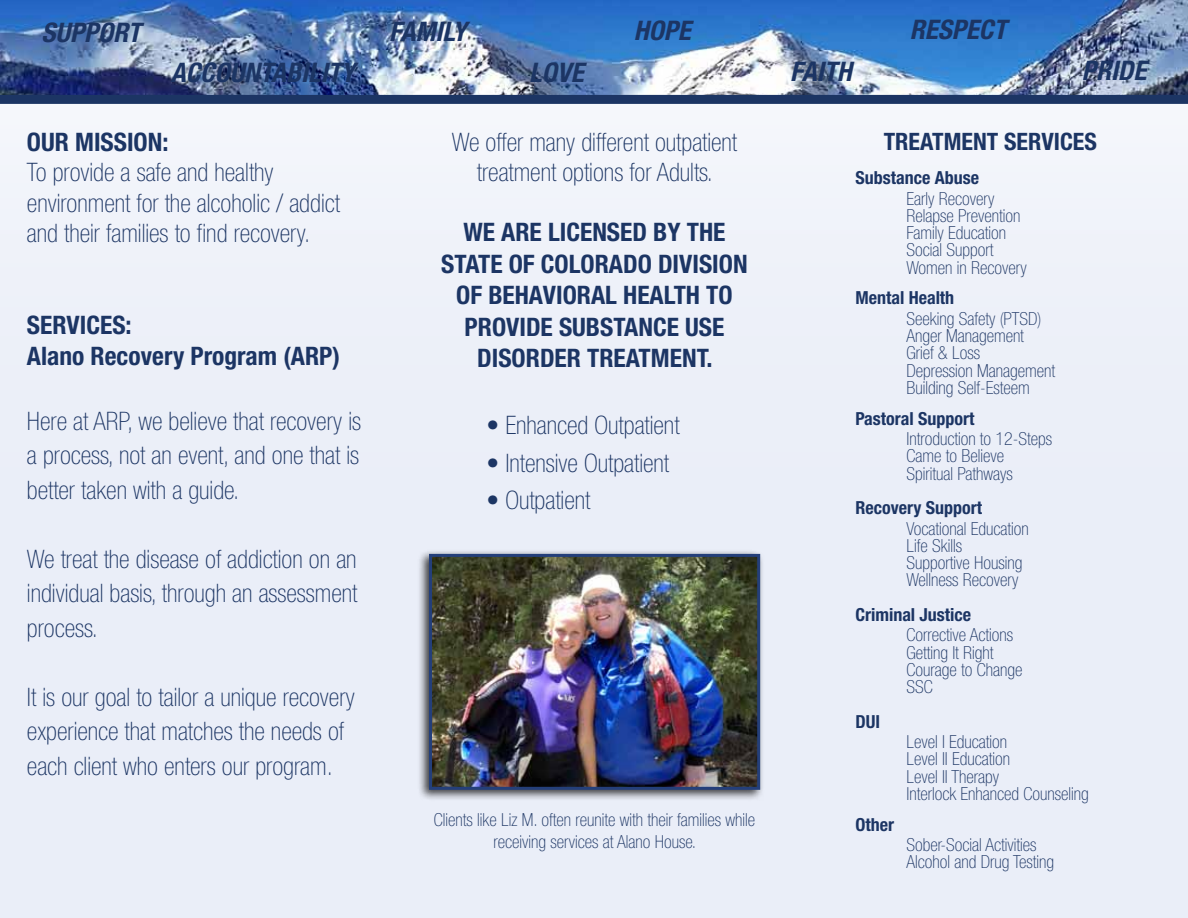
<style>
.page{position:relative;width:1188px;height:918px;background:#fff}
.page>*{position:absolute;margin:0;border:0;box-sizing:border-box;transform-origin:0 0}
.t1{font:italic 700 condensed 27px "Helvetica Neue LT Std";color:#1c3564}
.t2{font:100 condensed 25.5px/34.5px "Helvetica Neue LT Std";color:#1c3564}
.t3{font:700 condensed 25.5px/30.6px "Helvetica Neue LT Std";color:#1c3564}
.t4{font:700 condensed 25.5px "Helvetica Neue LT Std";letter-spacing:.035em;color:#1c3564}
.t5{font:700 condensed 24px "Helvetica Neue LT Std";color:#1c3564}
.t6{font:100 condensed 18px/17.2px "Helvetica Neue LT Std";color:#1c3564}
.t7{font:700 condensed 18px "Helvetica Neue LT Std";color:#1c3564}
</style>
<div class="page">
<div style="left:0;top:1px;width:1188px;height:917px;background:#eaeef8"></div>
<img style="left:0;top:0;width:1188px;height:95px">
<div style="left:0;top:95px;width:1188px;height:9px;background:#1c3564"></div>
<div style="left:417px;top:549px;width:348px;height:253px;background:#000;opacity:.75"></div>
<img style="left:433px;top:558px;width:323px;height:228px">
<div style="left:429px;top:554px;width:331px;height:236px;border:3px solid #243f7a"></div>
<h1 class="t1" style="left:42px;top:16px;width:101px">SUPPORT</h1>
<h1 class="t1" style="left:389px;top:15px;width:79px">FAMILY</h1>
<h1 class="t1" style="left:634px;top:14px;width:59px">HOPE</h1>
<h1 class="t1" style="left:910px;top:13px;width:98px">RESPECT</h1>
<h1 class="t1" style="left:171px;top:57px;width:185px">ACCOUNTABILITY</h1>
<h1 class="t1" style="left:1082px;top:54px;width:66px">PRIDE</h1>
<h1 class="t1" style="left:790px;top:55px;width:63px">FAITH</h1>
<h1 class="t1" style="left:529px;top:56px;width:56px">LOVE</h1>
<h2 class="t3" style="left:27px;top:126px;width:15px">OUR</h2>
<h2 class="t3" style="left:75px;top:126px;width:95px">MISSION:</h2>
<h2 class="t2" style="left:27px;top:157px;width:314px;line-height:30.6px">To provide a safe and healthy environment for the alcoholic / addict and their families to find recovery.</h2>
<h2 class="t3" style="left:27px;top:310px;width:315px">services:<br>Alano Recovery Program (ARP)</h2>
<h2 class="t2" style="left:27px;top:403px;width:336px;text-align:justify">Here at ARP, we believe that recovery is a process, not an event, and one that is better taken with a guide.</h2>
<h2 class="t2" style="left:27px;top:542px;width:332px;text-align:justify">We treat the disease of addiction on an individual basis, through an assessment process.</h2>
<h2 class="t2" style="left:27px;top:680px;width:329px">It is our goal to tailor a unique recovery experience that matches the needs of each client who enters our program.</h2>
<h2 class="t2" style="left:452px;top:126px;width:287px;line-height:30.6px;text-align:center">We offer many different outpatient treatment options for Adults.</h2>
<h2 class="t3" style="left:464px;top:217px;width:263px">We are licensed by the</h2>
<h2 class="t3" style="left:441px;top:248px;width:308px">state of colorado Division</h2>
<h2 class="t4" style="left:456px;top:280px;width:264px">of behavioral health TO</h2>
<h2 class="t3" style="left:465px;top:311px;width:109px">PROVIDE SUBST</h2>
<h2 class="t3" style="left:624px;top:311px;width:29px">ANCE</h2>
<h2 class="t3" style="left:685px;top:311px;width:14px">USE</h2>
<h2 class="t3" style="left:477px;top:343px;width:36px">DISORDER</h2>
<h2 class="t3" style="left:587px;top:343px;width:67px">TRE ATMENT</h2>
<h2 class="t3" style="left:707px;top:343px;width:8px">.</h2>
<h2 class="t2" style="left:486px;top:408px;width:195px">• Enhanced Outpatient</h2>
<h2 class="t2" style="left:486px;top:445px;width:184px">• Intensive Outpatient</h2>
<h2 class="t2" style="left:486px;top:483px;width:105px">• Outpatient</h2>
<p class="t6" style="left:434px;top:809px;width:323px;line-height:21.6px;text-align:center">Clients like Liz M. often reunite with their families while receiving services at Alano House.</p>
<h3 class="t5" style="left:884px;top:126px;width:63px">TRE ATMENT</h3>
<h3 class="t5" style="left:1004px;top:126px;width:94px">services</h3>
<p class="t7" style="left:855px;top:167px;width:125px">Substance Abuse</p>
<p class="t6" style="left:906px;top:190px;width:122px">Early Recovery<br>Relapse Prevention<br>Family Education<br>Social Support<br>Women in Recovery</p>
<p class="t7" style="left:855px;top:287px;width:100px">Mental Health</p>
<p class="t6" style="left:906px;top:310px;width:150px">Seeking Safety (PTSD)<br>Anger Management<br>Grief &amp; Loss<br>Depression Management<br>Building Self-Esteem</p>
<p class="t7" style="left:855px;top:407px;width:121px">Pastoral Support</p>
<p class="t6" style="left:906px;top:430px;width:147px">Introduction to 12-Steps<br>Came to Believe<br>Spiritual Pathways</p>
<p class="t7" style="left:855px;top:497px;width:128px">Recovery Support</p>
<p class="t6" style="left:906px;top:520px;width:124px">Vocational Education<br>Life Skills<br>Supportive Housing<br>Wellness Recovery</p>
<p class="t7" style="left:855px;top:604px;width:117px">Criminal Justice</p>
<p class="t6" style="left:906px;top:626px;width:117px">Corrective Actions<br>Getting It Right<br>Courage to Change<br>SSC</p>
<p class="t7" style="left:855px;top:710px;width:26px">DU I</p>
<p class="t6" style="left:906px;top:733px;width:184px">Level I Education<br>Level II Education<br>Level II Therapy<br>Interlock Enhanced Counseling</p>
<p class="t7" style="left:855px;top:813px;width:40px">Other</p>
<p class="t6" style="left:906px;top:836px;width:149px">Sober-Social Activities<br>Alcohol and Drug Testing</p>
</div>
